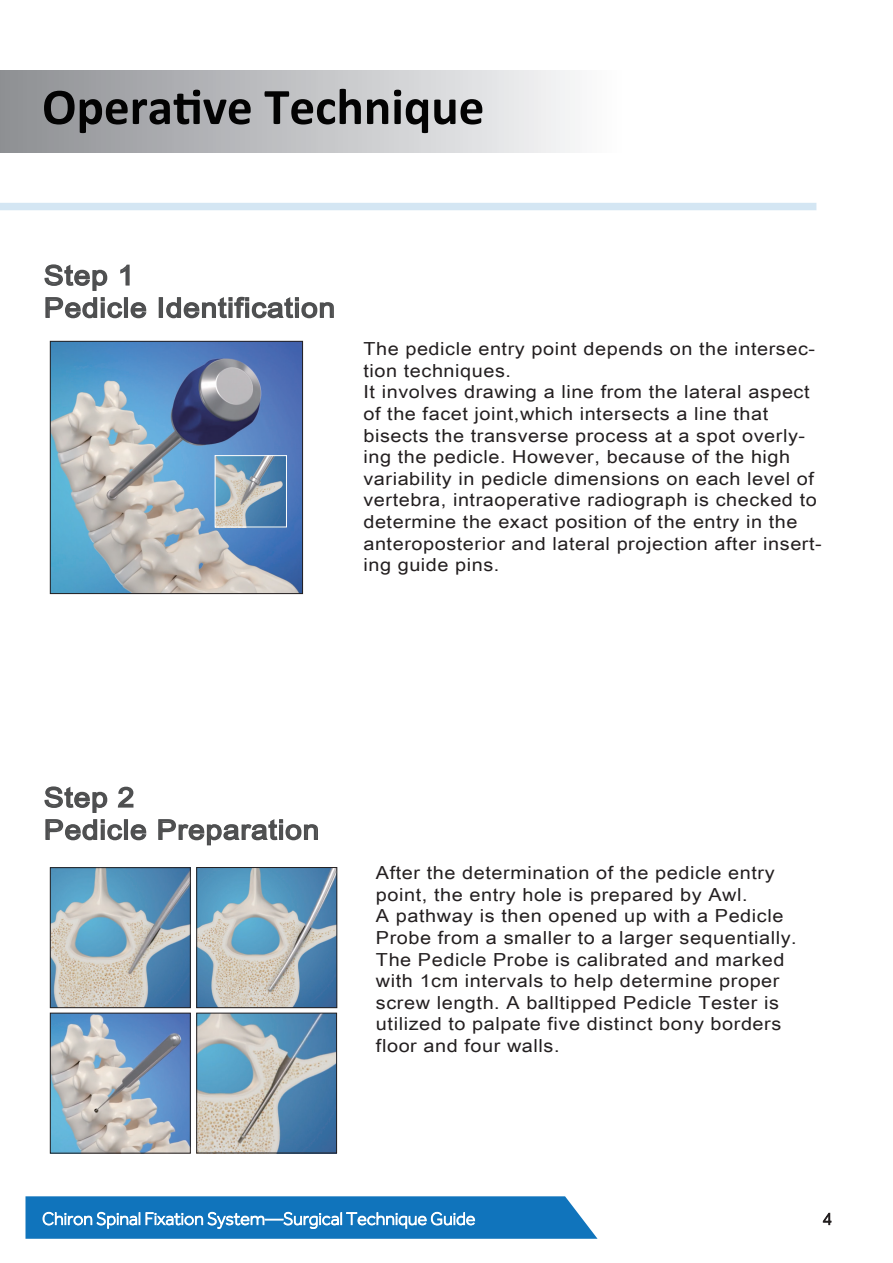
<style>
.page{position:relative;width:893px;height:1263px;background:#fff}
.page>*{position:absolute;margin:0;border:0;box-sizing:border-box;transform-origin:0 0}
.t1{font:700 51.75px "Calibri";color:#030303}
.t2{font:27px/32.4px "Arial Unicode MS";letter-spacing:.03em;color:#4e4f50;scale:1.1 1}
.t3{font:18px/21.6px "Arial Unicode MS";letter-spacing:.03em;color:#231f20;scale:1.1 1}
.t4{font:300 18px "Effra";color:#fff}
.t5{font:300 18px "Effra";color:#231f20}
</style>
<div class="page">
<div style="left:0;top:203px;width:816px;height:7px;background:#d4e6f3"></div>
<svg style="left:823px;top:1213px;width:8px;height:12px"></svg>
<svg style="left:26px;top:1196px;width:571px;height:43px;background:#2d85c4"></svg>
<div style="left:0;top:70px;width:623px;height:82px;background:linear-gradient(to right,#8d8f93,#fcfcfd)"></div>
<svg style="left:44px;top:264px;width:103px;height:55px"></svg>
<div style="left:159px;top:297px;width:4px;height:21px;border:2px solid #4e4f50"></div>
<svg style="left:166px;top:296px;width:168px;height:23px"></svg>
<svg style="left:44px;top:786px;width:103px;height:55px"></svg>
<svg style="left:158px;top:819px;width:160px;height:27px"></svg>
<img style="left:52px;top:343px;width:249px;height:249px">
<div style="left:50px;top:341px;width:253px;height:253px;border:1px solid #231f20"></div>
<img style="left:217px;top:457px;width:68px;height:68px">
<div style="left:215px;top:455px;width:72px;height:72px;border:1px solid #fff"></div>
<img style="left:52px;top:869px;width:137px;height:137px">
<div style="left:50px;top:867px;width:141px;height:141px;border:1px solid #231f20"></div>
<img style="left:198px;top:869px;width:137px;height:137px">
<div style="left:196px;top:867px;width:141px;height:141px;border:1px solid #231f20"></div>
<img style="left:198px;top:1015px;width:137px;height:136px">
<div style="left:196px;top:1013px;width:141px;height:140px;border:1px solid #231f20"></div>
<img style="left:52px;top:1015px;width:137px;height:136px">
<div style="left:50px;top:1013px;width:141px;height:140px;border:1px solid #231f20"></div>
<h1 class="t1" style="left:42px;top:85px;width:444px">Operative Technique</h1>
<h2 class="t2" style="left:44px;top:258px;width:266px">Step 1<br>Pedicle Identification</h2>
<p class="t3" style="left:363px;top:337px;width:418px">The pedicle entry point depends on the intersec&shy;tion techniques.<br>It involves drawing a line from the lateral aspect of the facet joint,which intersects a line that bisects the transverse process at a spot overly&shy;ing the pedicle. However, because of the high variability in pedicle dimensions on each level of vertebra, intraoperative radiograph is checked to determine the exact position of the entry in the anteroposterior and lateral projection after insert&shy;ing guide pins.</p>
<h2 class="t2" style="left:44px;top:780px;width:252px">Step 2<br>Pedicle Preparation</h2>
<p class="t3" style="left:376px;top:861px;width:384px">After the determination of the pedicle entry point, the entry hole is prepared by Awl.<br>A pathway is then opened up with a Pedicle Probe from a smaller to a larger sequentially.<br>The Pedicle Probe is calibrated and marked with 1cm intervals to help determine proper screw length. A balltipped Pedicle Tester is utilized to palpate five distinct bony borders floor and four walls.</p>
<p class="t4" style="left:42px;top:1208px;width:435px">Chiron Spinal Fixation System—Surgical Technique Guide</p>
<p class="t5" style="left:822px;top:1208px;width:11px">4</p>
</div>
